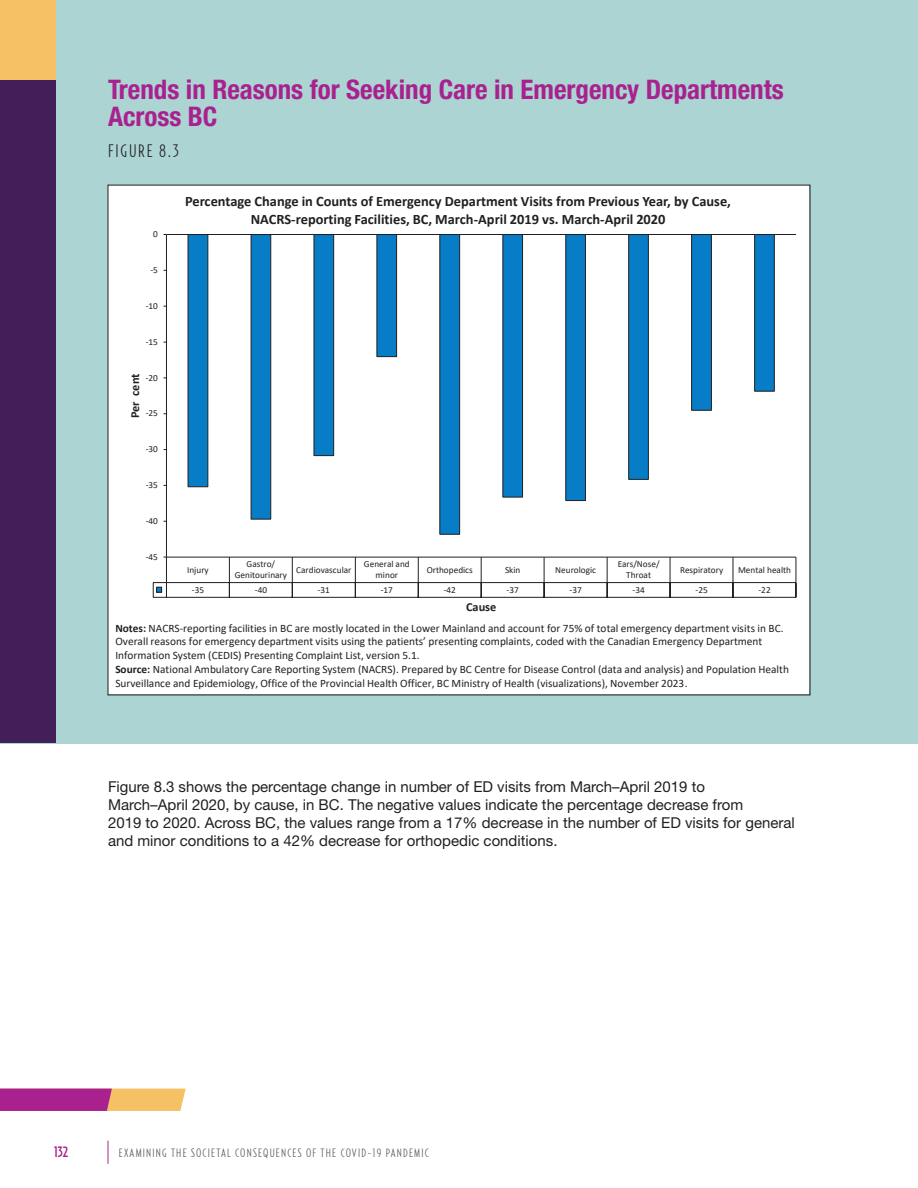
<style>
.page{position:relative;width:918px;height:1188px;background:#fff}
.page>*{position:absolute;margin:0;border:0;box-sizing:border-box;transform-origin:0 0}
.Headline_1{font:700 condensed 27px/27px "Helvetica Neue LT Pro";color:#a9218e}
.t1{font:300 18px "Relay Comp";letter-spacing:.1em;color:#231f20}
.Body{font:15px/18px "Helvetica Neue LT Std";color:#231f20}
.t2{font:500 15px "Relay Comp";color:#a9218e}
.t3{font:700 14.4px/17.5px "Calibri";color:#231f20;text-align:center}
.t4{font:700 12.3px "Calibri";color:#231f20}
.t5{font:300 12px "Relay Comp";letter-spacing:.1em;color:#57585a}
.t6{font:11.4px/13.8px "Calibri";color:#231f20}
.t7{font:9.3px/11.2px "Calibri";color:#231f20;text-align:center}
.s1{font-weight:700}
</style>
<div class="page">
<div style="left:0;top:0;width:918px;height:743px;background:#abd4d3"></div>
<svg style="left:108px;top:1141px;width:1px;height:23px"></svg>
<svg style="left:0;top:1089px;width:186px;height:22px"></svg>
<div style="left:0;top:80px;width:56px;height:663px;background:#421f58"></div>
<div style="left:0;top:0;width:56px;height:80px;background:#f6c064"></div>
<div style="left:108px;top:185px;width:700px;height:509px;background:#fff"></div>
<svg style="left:187px;top:235px;width:588px;height:300px"></svg>
<hr style="left:166px;top:235px;width:1px;height:322px;background:#231f20">
<hr style="left:166px;top:234px;width:630px;height:1px;background:#231f20">
<hr style="left:166px;top:557px;width:630px;height:1px;background:#231f20">
<hr style="left:153px;top:582px;width:643px;height:1px;background:#231f20">
<hr style="left:153px;top:597px;width:643px;height:1px;background:#231f20">
<svg style="left:229px;top:557px;width:1px;height:40px"></svg>
<svg style="left:292px;top:557px;width:1px;height:40px"></svg>
<svg style="left:355px;top:557px;width:1px;height:40px"></svg>
<svg style="left:418px;top:557px;width:1px;height:40px"></svg>
<svg style="left:481px;top:557px;width:1px;height:40px"></svg>
<svg style="left:544px;top:557px;width:1px;height:40px"></svg>
<svg style="left:607px;top:557px;width:1px;height:40px"></svg>
<svg style="left:670px;top:557px;width:1px;height:40px"></svg>
<svg style="left:733px;top:557px;width:1px;height:40px"></svg>
<svg style="left:796px;top:557px;width:1px;height:40px"></svg>
<svg style="left:153px;top:557px;width:14px;height:40px"></svg>
<p class="Headline_1" style="left:108px;top:76px;width:677px">Trends in Reasons for Seeking Care in Emergency Departments<br>Across BC</p>
<p class="t1" style="left:108px;top:140px;width:72px">FIGURE 8.3</p>
<p class="t7" style="left:153px;top:228px;width:6px">0</p>
<p class="t7" style="left:150px;top:264px;width:9px">-5</p>
<p class="t7" style="left:146px;top:300px;width:14px">-10</p>
<p class="t7" style="left:146px;top:336px;width:14px">-15</p>
<p class="t4" style="left:127px;top:418px;width:46px;rotate:-90deg">Per cent</p>
<p class="t7" style="left:146px;top:372px;width:14px">-20</p>
<p class="t7" style="left:146px;top:407px;width:14px">-25</p>
<p class="t7" style="left:146px;top:443px;width:14px">-30</p>
<p class="t7" style="left:146px;top:479px;width:14px">-35</p>
<p class="t7" style="left:146px;top:515px;width:14px">-40</p>
<p class="t7" style="left:146px;top:551px;width:14px">-45</p>
<p class="t3" style="left:185px;top:193px;width:547px">Percentage Change in Counts of Emergency Department Visits from Previous Year, by Cause,<br>NACRS-reporting Facilities, BC, March-April 2019 vs. March-April 2020</p>
<p class="t7" style="left:187px;top:564px;width:23px">Injury</p>
<p class="t7" style="left:235px;top:558px;width:54px">Gastro/<br>Genitourinary</p>
<p class="t7" style="left:296px;top:564px;width:57px">Cardiovascular</p>
<p class="t7" style="left:364px;top:558px;width:47px">General and minor</p>
<p class="t7" style="left:427px;top:564px;width:48px">Orthopedics</p>
<p class="t7" style="left:505px;top:564px;width:17px">Skin</p>
<p class="t7" style="left:555px;top:564px;width:42px">Neurologic</p>
<p class="t7" style="left:618px;top:558px;width:43px">Ears/Nose/<br>Throat</p>
<p class="t7" style="left:680px;top:564px;width:45px">Respiratory</p>
<p class="t7" style="left:738px;top:564px;width:54px">Mental health</p>
<p class="t7" style="left:192px;top:584px;width:14px">-35</p>
<p class="t7" style="left:255px;top:584px;width:14px">-40</p>
<p class="t7" style="left:318px;top:584px;width:14px">-31</p>
<p class="t7" style="left:381px;top:584px;width:14px">-17</p>
<p class="t7" style="left:444px;top:584px;width:14px">-42</p>
<p class="t7" style="left:507px;top:584px;width:14px">-37</p>
<p class="t7" style="left:570px;top:584px;width:14px">-37</p>
<p class="t7" style="left:633px;top:584px;width:14px">-34</p>
<p class="t7" style="left:696px;top:584px;width:14px">-25</p>
<p class="t7" style="left:758px;top:584px;width:14px">-22</p>
<p class="t4" style="left:466px;top:598px;width:32px">Cause</p>
<p class="t6" style="left:115px;top:621px;width:675px"><span class="s1">Notes:</span> NACRS-reporting facilities in BC are mostly located in the Lower Mainland and account for 75% of total emergency department visits in BC.<br>Overall reasons for emergency department visits using the patients’ presenting complaints, coded with the Canadian Emergency Department Information System (CEDIS) Presenting Complaint List, version 5.1.<br><span class="s1">Source:</span> National Ambulatory Care Reporting System (NACRS). Prepared by BC Centre for Disease Control (data and analysis) and Population Health Surveillance and Epidemiology, Office of the Provincial Health Officer, BC Ministry of Health (visualizations), November 2023.</p>
<p class="Body" style="left:108px;top:777px;width:688px">Figure 8.3 shows the percentage change in number of ED visits from March–April 2019 to<br>March–April 2020, by cause, in BC. The negative values indicate the percentage decrease from<br>2019 to 2020. Across BC, the values range from a 17% decrease in the number of ED visits for general and minor conditions to a 42% decrease for orthopedic conditions.</p>
<h3 class="t2" style="left:54px;top:1143px;width:16px">132</h3>
<p class="t5" style="left:119px;top:1146px;width:312px">EXAMINING THE SOCIETAL CONSEQUENCES OF THE COVID-19 PANDEMIC</p>
</div>
